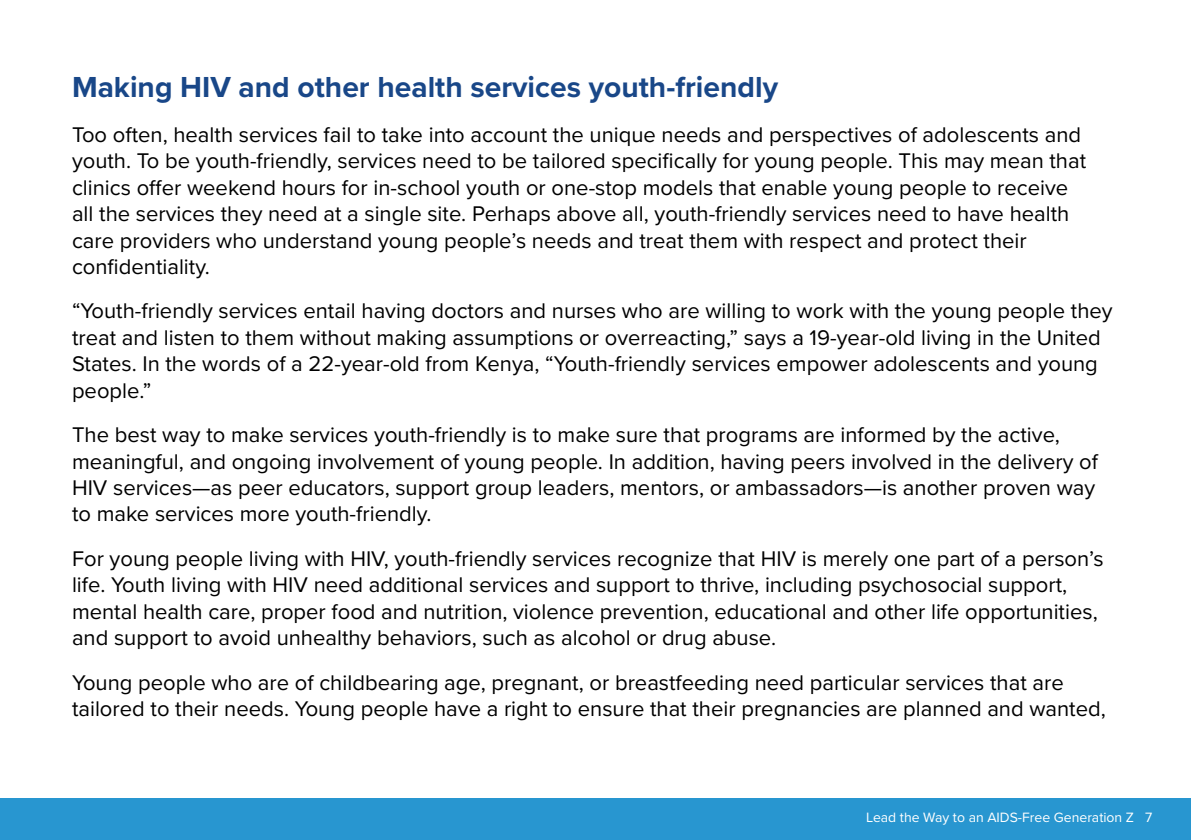
<style>
.page{position:relative;width:1191px;height:840px;background:#fff}
.page>*{position:absolute;margin:0;border:0;box-sizing:border-box;transform-origin:0 0}
.t1{font:700 30px "Proxima Nova";color:#194788}
.t2{font:22px/26.4px "Proxima Nova";color:#000}
.t3{font:14px "Proxima Nova";color:#fff}
</style>
<div class="page">
<div style="left:0;top:797px;width:1191px;height:42px;background:#2896d0"></div>
<h1 class="t1" style="left:72px;top:65px;width:707px">Making HIV and other health services youth-friendly</h1>
<p class="t2" style="left:72px;top:120px;width:1015px">Too often, health services fail to take into account the unique needs and perspectives of adolescents and youth. To be youth-friendly, services need to be tailored specifically for young people. This may mean that clinics offer weekend hours for in-school youth or one-stop models that enable young people to receive all the services they need at a single site. Perhaps above all, youth-friendly services need to have health care providers who understand young people’s needs and treat them with respect and protect their confidentiality.</p>
<p class="t2" style="left:72px;top:297px;width:1042px">“Youth-friendly services entail having doctors and nurses who are willing to work with the young people they treat and listen to them without making assumptions or overreacting,” says a 19-year-old living in the United States. In the words of a 22-year-old from Kenya, “Youth-friendly services empower adolescents and young people.”</p>
<p class="t2" style="left:72px;top:420px;width:1027px">The best way to make services youth-friendly is to make sure that programs are informed by the active, meaningful, and ongoing involvement of young people. In addition, having peers involved in the delivery of HIV services—as peer educators, support group leaders, mentors, or ambassadors—is another proven way to make services more youth-friendly.</p>
<p class="t2" style="left:72px;top:544px;width:1033px">For young people living with HIV, youth-friendly services recognize that HIV is merely one part of a person’s life. Youth living with HIV need additional services and support to thrive, including psychosocial support, mental health care, proper food and nutrition, violence prevention, educational and other life opportunities, and support to avoid unhealthy behaviors, such as alcohol or drug abuse.</p>
<p class="t2" style="left:72px;top:667px;width:1035px">Young people who are of childbearing age, pregnant, or breastfeeding need particular services that are tailored to their needs. Young people have a right to ensure that their pregnancies are planned and wanted,</p>
<p class="t3" style="left:866px;top:806px;width:288px">Lead the Way to an AIDS-Free Generation Z 7</p>
</div>
